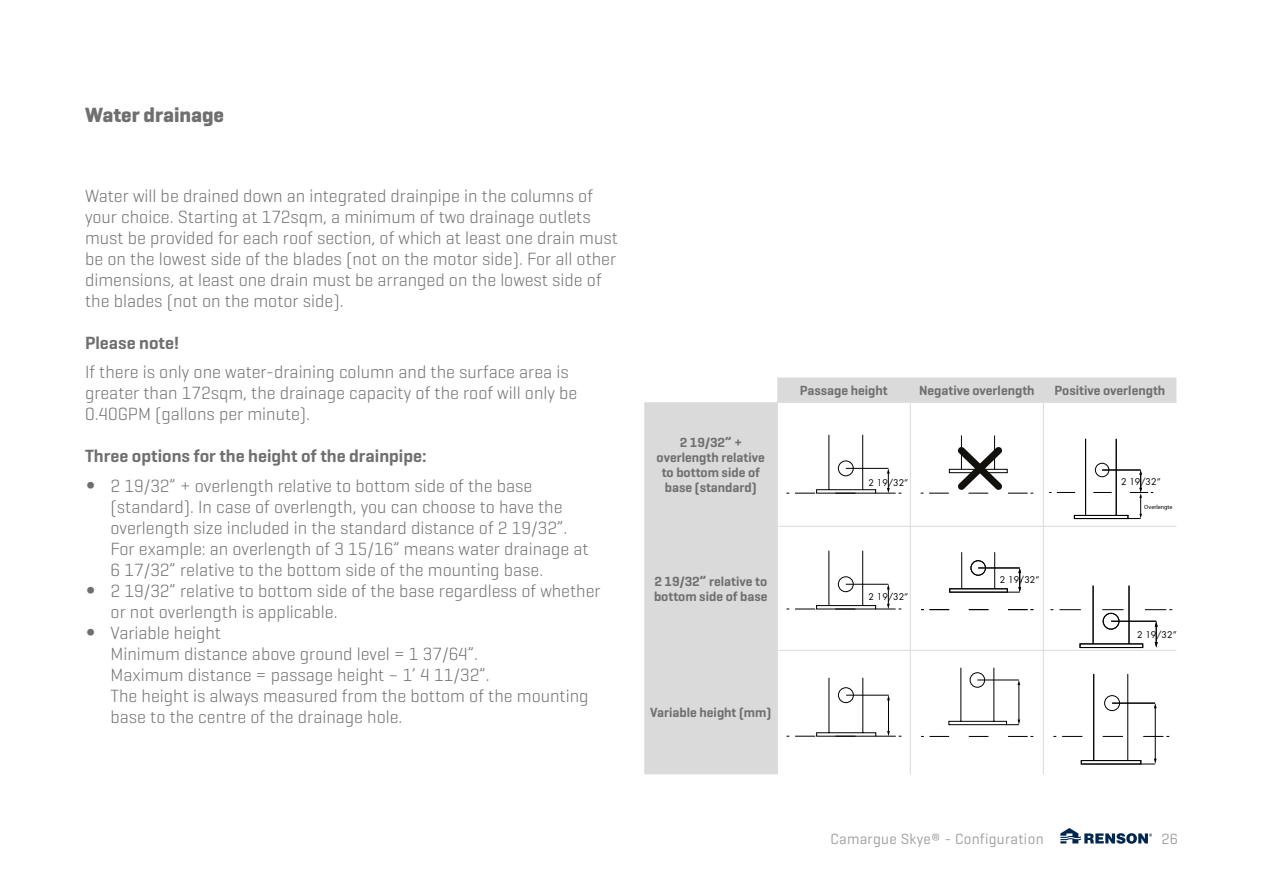
<style>
.page{position:relative;width:1263px;height:893px;background:#fff}
.page>*{position:absolute;margin:0;border:0;box-sizing:border-box;transform-origin:0 0}
.t1{font:700 21px "Geogrotesque";color:#706f6f}
.t2{font:300 18px/21px "Geogrotesque";color:#706f6f}
.t3{font:600 18px "Geogrotesque";color:#706f6f}
.t4{font:15px "Geogrotesque";letter-spacing:.02em;color:#9d9d9c}
.t5{font:600 13.5px/15px "Geogrotesque";color:#706f6f;text-align:center}
.t6{font:12.15px "Myriad Pro";color:#000}
.t7{font:11.4px "Myriad Pro";color:#000}
.t8{font:11.25px "Myriad Pro";color:#000}
.t9{font:10.35px "Myriad Pro";color:#000}
.t10{font:9px "Futura Std";color:#000}
.t11{font:6px "Myriad Pro";color:#000}
.s1{font-family:"Futura Std"}
</style>
<div class="page">
<svg style="left:1060px;top:828px;width:92px;height:16px"></svg>
<svg style="left:644px;top:378px;width:532px;height:396px"></svg>
<hr style="left:777px;top:402px;width:133px;height:1px;background:#dadada">
<hr style="left:777px;top:403px;width:1px;height:123px;background:#dadada">
<hr style="left:910px;top:402px;width:133px;height:1px;background:#dadada">
<hr style="left:910px;top:403px;width:1px;height:123px;background:#dadada">
<hr style="left:1043px;top:402px;width:133px;height:1px;background:#dadada">
<hr style="left:1043px;top:403px;width:1px;height:123px;background:#dadada">
<hr style="left:777px;top:526px;width:133px;height:1px;background:#dadada">
<hr style="left:777px;top:527px;width:1px;height:123px;background:#dadada">
<hr style="left:910px;top:526px;width:133px;height:1px;background:#dadada">
<hr style="left:910px;top:527px;width:1px;height:123px;background:#dadada">
<hr style="left:1043px;top:526px;width:133px;height:1px;background:#dadada">
<hr style="left:1043px;top:527px;width:1px;height:123px;background:#dadada">
<hr style="left:777px;top:650px;width:133px;height:1px;background:#dadada">
<hr style="left:777px;top:651px;width:1px;height:123px;background:#dadada">
<hr style="left:910px;top:650px;width:133px;height:1px;background:#dadada">
<hr style="left:910px;top:651px;width:1px;height:123px;background:#dadada">
<hr style="left:1043px;top:650px;width:133px;height:1px;background:#dadada">
<hr style="left:1043px;top:651px;width:1px;height:123px;background:#dadada">
<div style="left:890px;top:475px;width:13px;height:12px;background:#fff"></div>
<div style="left:890px;top:591px;width:13px;height:12px;background:#fff"></div>
<div style="left:1022px;top:574px;width:12px;height:12px;background:#fff"></div>
<div style="left:1158px;top:628px;width:13px;height:12px;background:#fff"></div>
<div style="left:1142px;top:475px;width:13px;height:12px;background:#fff"></div>
<p class="t1" style="left:85px;top:102px;width:141px">Water drainage</p>
<p class="t2" style="left:85px;top:185px;width:534px">Water will be drained down an integrated drainpipe in the columns of your choice. Starting at 172sqm, a minimum of two drainage outlets must be provided for each roof section, of which at least one drain must be on the lowest side of the blades (not on the motor side). For all other dimensions, at least one drain must be arranged on the lowest side of the blades (not on the motor side).</p>
<p class="t3" style="left:85px;top:331px;width:96px">Please note!</p>
<p class="t2" style="left:85px;top:361px;width:494px">If there is only one water-draining column and the surface area is greater than 172sqm, the drainage capacity of the roof will only be<br>0.40GPM (gallons per minute).</p>
<p class="t3" style="left:85px;top:445px;width:343px">Three options for the height of the drainpipe:</p>
<p class="t2" style="left:111px;top:475px;width:480px;text-indent:-26px"><span class="s1">•</span> 2 19/32” + overlength relative to bottom side of the base (standard). In case of overlength, you can choose to have the overlength size included in the standard distance of 2 19/32”.<br>For example: an overlength of 3 15/16” means water drainage at 6 17/32” relative to the bottom side of the mounting base.</p>
<p class="t2" style="left:111px;top:580px;width:492px;text-indent:-26px"><span class="s1">•</span> 2 19/32” relative to bottom side of the base regardless of whether or not overlength is applicable.</p>
<p class="t2" style="left:111px;top:622px;width:480px;text-indent:-26px"><span class="s1">•</span> Variable height<br>Minimum distance above ground level = 1 37/64”.<br>Maximum distance = passage height – 1’ 4 11/32”.<br>The height is always measured from the bottom of the mounting base to the centre of the drainage hole.</p>
<p class="t5" style="left:657px;top:435px;width:110px">2 19/32” + overlength relative to bottom side of base (standard)</p>
<p class="t5" style="left:654px;top:574px;width:115px;text-align:left">2 19/32” relative to bottom side of base</p>
<p class="t5" style="left:650px;top:705px;width:123px">Variable height (mm)</p>
<p class="t5" style="left:800px;top:383px;width:90px">Passage height</p>
<p class="t5" style="left:919px;top:383px;width:117px">Negative overlength</p>
<p class="t5" style="left:1054px;top:383px;width:112px">Positive overlength</p>
<p class="t7" style="left:890px;top:475px;width:13px">66</p>
<p class="t10" style="left:868px;top:477px;width:41px">2 19/32”</p>
<p class="t10" style="left:868px;top:591px;width:41px">2 19/32”</p>
<p class="t7" style="left:890px;top:591px;width:13px">66</p>
<p class="t10" style="left:1000px;top:574px;width:41px">2 19/32”</p>
<p class="t8" style="left:1021px;top:574px;width:13px">66</p>
<p class="t10" style="left:1121px;top:476px;width:41px">2 19/32”</p>
<p class="t9" style="left:1142px;top:476px;width:12px">66</p>
<p class="t11" style="left:1144px;top:503px;width:30px">Overlengte</p>
<p class="t10" style="left:1137px;top:628px;width:41px">2 19/32”</p>
<p class="t6" style="left:1158px;top:628px;width:14px">66</p>
<p class="t4" style="left:830px;top:829px;width:215px">Camargue Skye® - Configuration</p>
<p class="t4" style="left:1161px;top:829px;width:18px">26</p>
</div>
